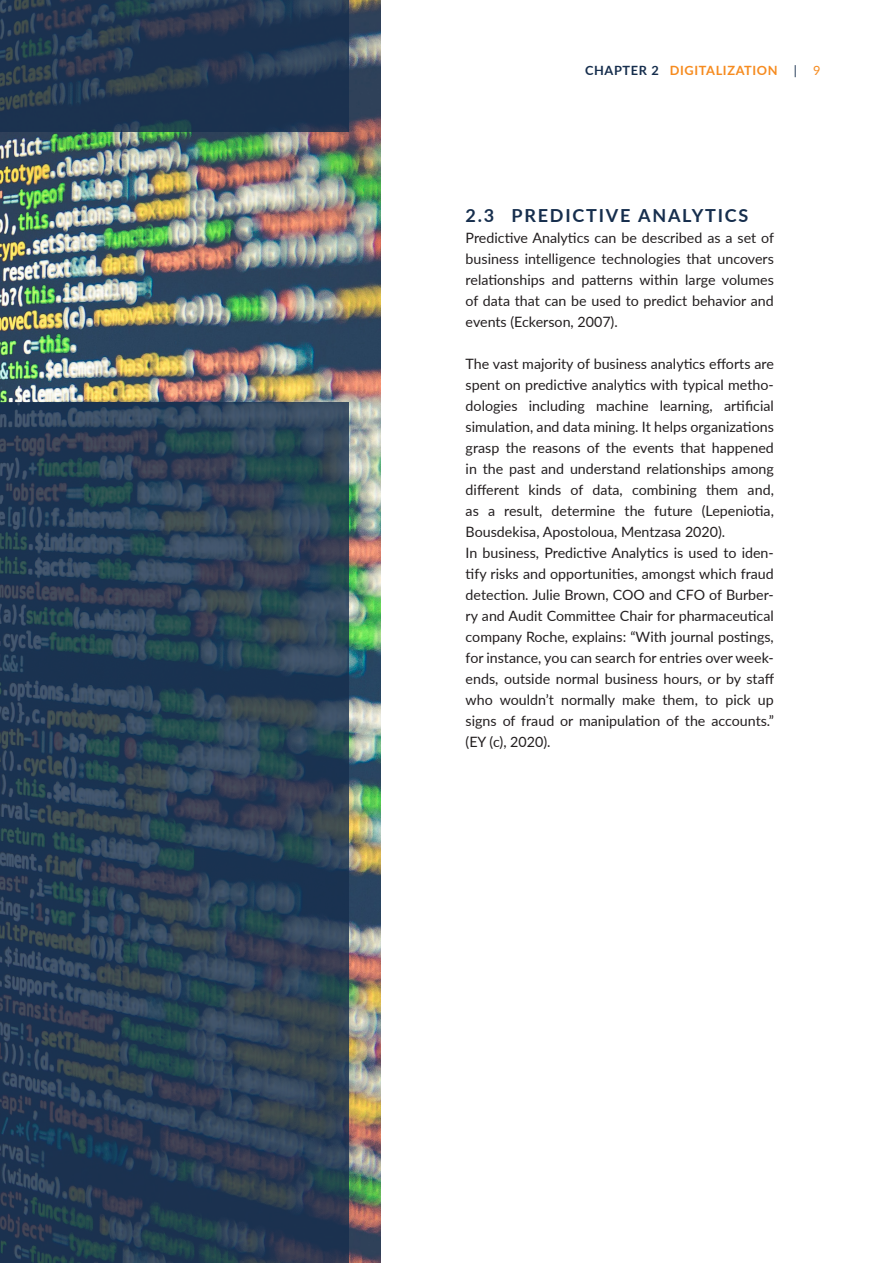
<style>
.page{position:relative;width:893px;height:1263px;background:#fff}
.page>*{position:absolute;margin:0;border:0;box-sizing:border-box;transform-origin:0 0}
._2_subkop{font:700 18px "Lato";letter-spacing:.1em;color:#162e4d}
._0_plat{font:14.25px/21px "Lato";color:#231f20;text-align:justify}
._0_plat-2{font:700 12.75px "Lato";letter-spacing:.05em;color:#f68b1f}
._0_plat-3{font:12.75px "Lato";color:#162e4d}
._0_plat-4{font:12.75px "Lato";color:#f68b1f}
.s1{color:#162e4d}
</style>
<div class="page">
<img style="left:349px;top:0;width:32px;height:1263px">
<svg style="left:0;top:0;width:349px;height:1263px"></svg>
<img style="left:0;top:133px;width:381px;height:268px">
<p class="_0_plat-2" style="left:585px;top:61px;width:194px"><span class="s1">CHAPTER 2</span> DIGITALIZATION</p>
<p class="_0_plat-3" style="left:794px;top:61px;width:5px">|</p>
<p class="_0_plat-4" style="left:813px;top:61px;width:9px">9</p>
<p class="_2_subkop" style="left:466px;top:202px;width:284px">2.3 PREDICTIVE ANALYTICS</p>
<p class="_0_plat" style="left:466px;top:227px;width:310px">Predictive Analytics can be described as a set of business intelligence technologies that uncovers relationships and patterns within large volumes of data that can be used to predict behavior and events (Eckerson, 2007).</p>
<p class="_0_plat" style="left:466px;top:353px;width:310px;text-align:left">The vast majority of business analytics efforts are spent on predictive analytics with typical metho&shy;dologies including machine learning, artificial simulation, and data mining. It helps organizations grasp the reasons of the events that happened in the past and understand relationships among different kinds of data, combining them and, as a result, determine the future (Lepeniotia, Bousdekisa, Apostoloua, Mentzasa 2020).</p>
<p class="_0_plat" style="left:466px;top:542px;width:310px">In business, Predictive Analytics is used to iden&shy;tify risks and opportunities, amongst which fraud detection. Julie Brown, COO and CFO of Burber&shy;ry and Audit Committee Chair for pharmaceutical company Roche, explains: “With journal postings, for instance, you can search for entries over week&shy;ends, outside normal business hours, or by staff who wouldn’t normally make them, to pick up signs of fraud or manipulation of the accounts.” (EY (c), 2020).</p>
</div>
